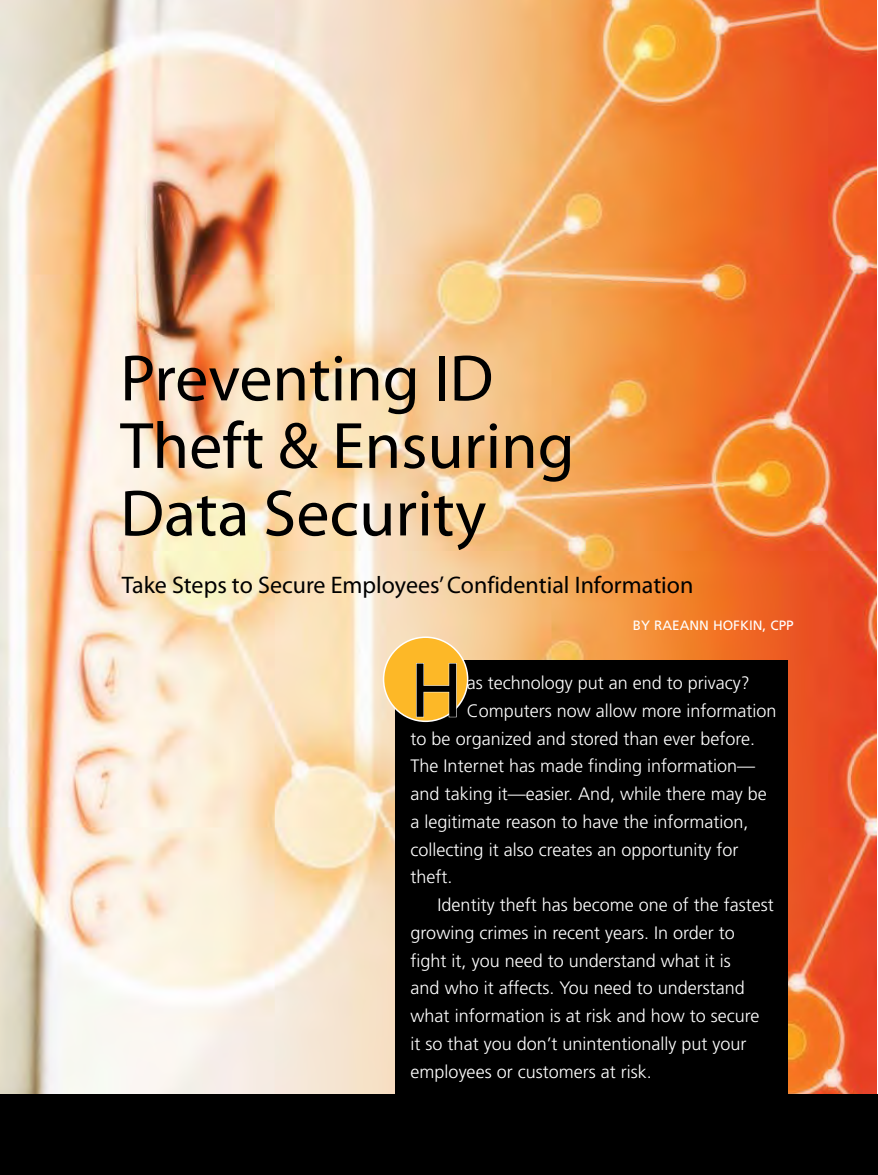
<style>
.page{position:relative;width:878px;height:1175px;background:#fff}
.page>*{position:absolute;margin:0;border:0;box-sizing:border-box;transform-origin:0 0}
.t1{font:78.9px "Myriad Pro";color:#000}
.t2{font:66px/67.5px "Myriad Pro";color:#000}
.t3{font:24px "Myriad Pro";color:#000}
.t4{font:300 18px "Frutiger LT Std";color:#fff}
.t5{font:13.5px "Frutiger LT Std";color:#fff}
</style>
<div class="page">
<img style="left:0;top:0;width:876px;height:1094px">
<div style="left:396px;top:660px;width:392px;height:434px;background:#000"></div>
<div style="left:383px;top:637px;width:84px;height:84px;background:#fdb827;border-radius:50%"></div>
<div style="left:383px;top:636px;width:85px;height:86px;border:2px solid #fff;border-radius:50%"></div>
<svg style="left:416px;top:663px;width:41px;height:54px"></svg>
<div style="left:0;top:1094px;width:878px;height:80px;background:#000"></div>
<h2 class="t2" style="left:120px;top:343px;width:456px">Preventing ID<br>Theft &amp; Ensuring<br>Data Security</h2>
<h3 class="t3" style="left:122px;top:570px;width:573px">Take Steps to Secure Employees’ Confidential Information</h3>
<p class="t5" style="left:632px;top:617px;width:162px">BY RAEANN HOFKIN, CPP</p>
<h1 class="t1" style="left:410px;top:641px;width:53px">H</h1>
<p class="t4" style="left:466px;top:672px;width:285px">as technology put an end to privacy?</p>
<p class="t4" style="left:466px;top:700px;width:311px">Computers now allow more information</p>
<p class="t4" style="left:410px;top:728px;width:346px">to be organized and stored than ever before.</p>
<p class="t4" style="left:410px;top:756px;width:346px">The Internet has made finding information—</p>
<p class="t4" style="left:410px;top:783px;width:358px">and taking it—easier. And, while there may be</p>
<p class="t4" style="left:410px;top:811px;width:339px">a legitimate reason to have the information,</p>
<p class="t4" style="left:410px;top:839px;width:329px">collecting it also creates an opportunity for</p>
<p class="t4" style="left:410px;top:867px;width:43px">theft.</p>
<p class="t4" style="left:437px;top:894px;width:338px">Identity theft has become one of the fastest</p>
<p class="t4" style="left:410px;top:922px;width:326px">growing crimes in recent years. In order to</p>
<p class="t4" style="left:410px;top:950px;width:322px">fight it, you need to understand what it is</p>
<p class="t4" style="left:410px;top:978px;width:336px">and who it affects. You need to understand</p>
<p class="t4" style="left:410px;top:1005px;width:350px">what information is at risk and how to secure</p>
<p class="t4" style="left:410px;top:1033px;width:337px">it so that you don’t unintentionally put your</p>
<p class="t4" style="left:410px;top:1061px;width:243px">employees or customers at risk.</p>
</div>
